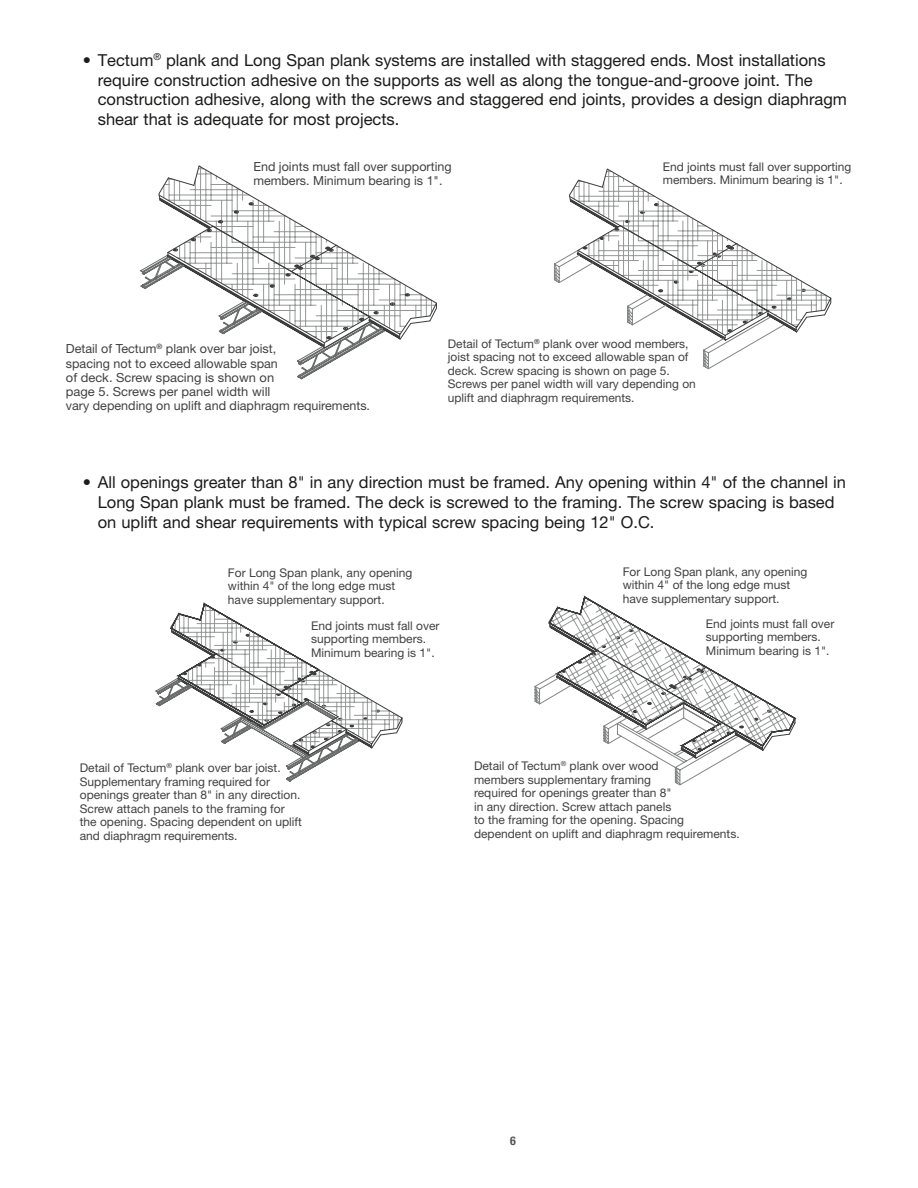
<style>
.page{position:relative;width:918px;height:1188px;background:#fff}
.page>*{position:absolute;margin:0;border:0;box-sizing:border-box;transform-origin:0 0}
.t1{font:16.5px/19.8px "Helvetica Neue LT Std";color:#1c1b1a}
.t2{font:12.6px/14.1px "Helvetica Neue LT Std";color:#414141}
.t3{font:12px/13.5px "Helvetica Neue LT Std";color:#414141}
.t4{font:700 condensed 12px "Helvetica Neue LT Std";color:#535454}
</style>
<div class="page">
<svg style="left:140px;top:165px;width:297px;height:214px"></svg>
<svg style="left:554px;top:168px;width:277px;height:201px"></svg>
<svg style="left:156px;top:603px;width:247px;height:179px"></svg>
<svg style="left:534px;top:596px;width:262px;height:190px"></svg>
<p class="t1" style="left:98px;top:50px;width:751px;text-indent:-15px">• Tectum<sup>®</sup> plank and Long Span plank systems are installed with staggered ends. Most installations require construction adhesive on the supports as well as along the tongue-and-groove joint. The construction adhesive, along with the screws and staggered end joints, provides a design diaphragm shear that is adequate for most projects.</p>
<p class="t2" style="left:253px;top:159px;width:200px">End joints must fall over supporting members. Minimum bearing is 1".</p>
<p class="t3" style="left:663px;top:160px;width:190px">End joints must fall over supporting members. Minimum bearing is 1".</p>
<p class="t2" style="left:66px;top:342px;width:306px">Detail of Tectum<sup>®</sup> plank over bar joist,<br>spacing not to exceed allowable span<br>of deck. Screw spacing is shown on<br>page 5. Screws per panel width will<br>vary depending on uplift and diaphragm requirements.</p>
<p class="t3" style="left:448px;top:337px;width:250px">Detail of Tectum<sup>®</sup> plank over wood members, joist spacing not to exceed allowable span of deck. Screw spacing is shown on page 5.<br>Screws per panel width will vary depending on uplift and diaphragm requirements.</p>
<p class="t1" style="left:98px;top:472px;width:750px;text-indent:-15px">• All openings greater than 8" in any direction must be framed. Any opening within 4" of the channel in<br>Long Span plank must be framed. The deck is screwed to the framing. The screw spacing is based on uplift and shear requirements with typical screw spacing being 12" O.C.</p>
<p class="t3" style="left:228px;top:565px;width:186px">For Long Span plank, any opening within 4" of the long edge must have supplementary support.</p>
<p class="t3" style="left:311px;top:619px;width:130px">End joints must fall over supporting members.<br>Minimum bearing is 1".</p>
<p class="t3" style="left:623px;top:565px;width:186px">For Long Span plank, any opening within 4" of the long edge must have supplementary support.</p>
<p class="t3" style="left:706px;top:617px;width:130px">End joints must fall over supporting members.<br>Minimum bearing is 1".</p>
<p class="t3" style="left:80px;top:761px;width:224px">Detail of Tectum<sup>®</sup> plank over bar joist.<br>Supplementary framing required for openings greater than 8" in any direction.<br>Screw attach panels to the framing for the opening. Spacing dependent on uplift and diaphragm requirements.</p>
<p class="t3" style="left:474px;top:759px;width:267px">Detail of Tectum<sup>®</sup> plank over wood<br>members supplementary framing<br>required for openings greater than 8"<br>in any direction. Screw attach panels<br>to the framing for the opening. Spacing dependent on uplift and diaphragm requirements.</p>
<p class="t4" style="left:510px;top:1134px;width:7px">6</p>
</div>
